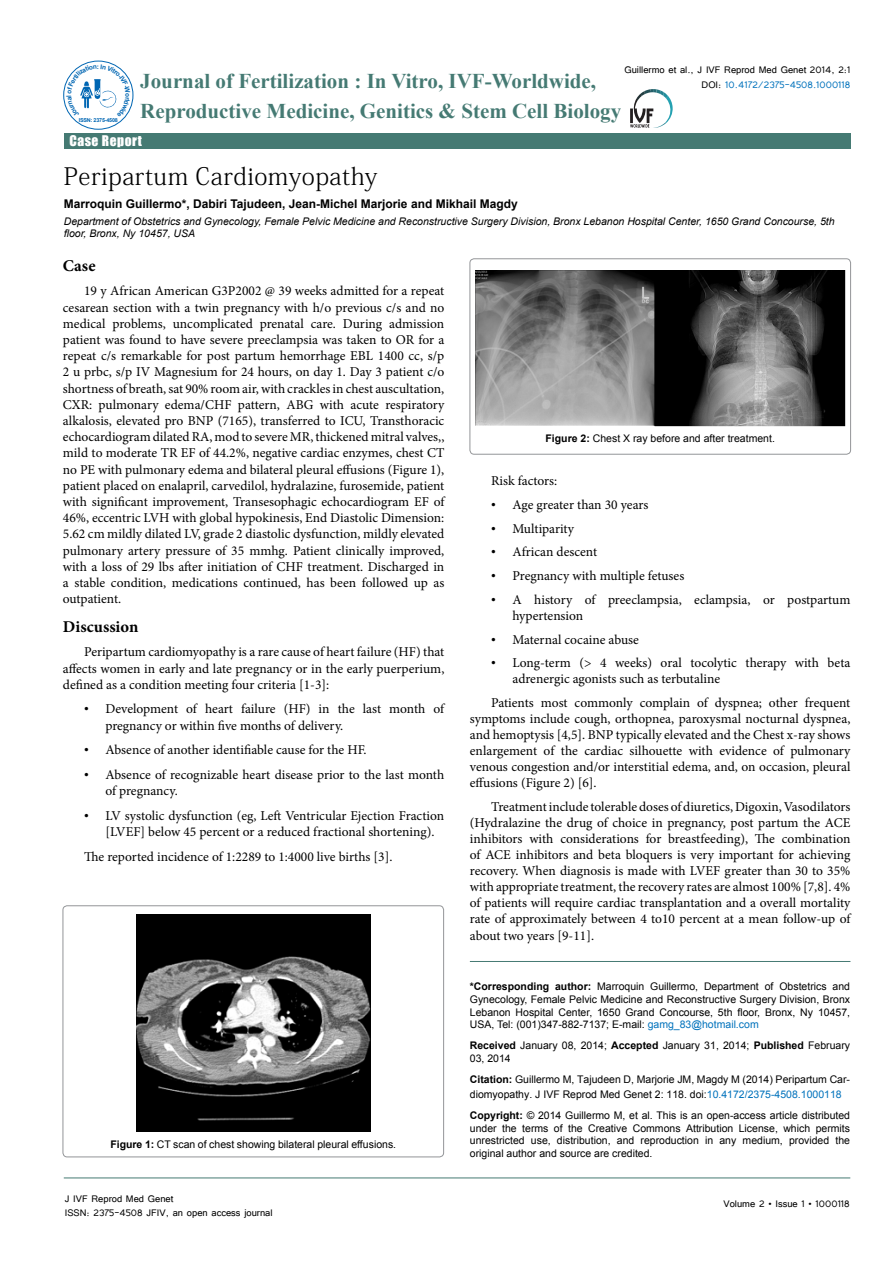
<style>
.page{position:relative;width:893px;height:1263px;background:#fff}
.page>*{position:absolute;margin:0;border:0;box-sizing:border-box;transform-origin:0 0}
.t1{font:24px "Adobe Fangsong Std";letter-spacing:.02em;color:#000}
.t2{font:700 21px/30px "Times New Roman";color:#457a73}
.SH{font:700 16.5px "Minion Pro";color:#000}
.Body_Text{font:13.5px/16.2px "Minion Pro";color:#000}
.t3{font:13.5px "Impact";letter-spacing:.04em;color:#fff}
.t4{font:12px/14.4px "Tunga";color:#000;text-align:right}
.t5{font:700 12px "Arial";color:#000}
.t6{font:10.5px/12.6px "Arial";color:#000;text-align:justify}
.t7{font:italic 10.5px/12.6px "Arial";color:#000}
.t8{font:700 6.6px "Arial";color:#0066b3}
.t9{font:700 6.45px "Arial";color:#0066b3}
.t10{font:700 5.4px "Arial";letter-spacing:-.04em;color:#0066b3}
.s1{color:#0072bc}
.s2{font-family:"Times New Roman"}
.s3{font-weight:700}
</style>
<div class="page">
<div style="left:64px;top:133px;width:786px;height:16px;background:#457a73"></div>
<hr style="left:64px;top:1178px;width:786px;height:1px;background:#457a73">
<div style="left:63px;top:61px;width:70px;height:69px;border:1px solid #0066b3;border-radius:50%"></div>
<svg style="left:630px;top:89px;width:43px;height:39px"></svg>
<hr style="left:470px;top:961px;width:380px;height:1px;background:#457a73">
<div style="left:470px;top:259px;width:381px;height:195px;border:1px solid #939598;border-radius:4px"></div>
<img style="left:475px;top:271px;width:370px;height:155px">
<div style="left:63px;top:906px;width:381px;height:251px;border:1px solid #939598;border-radius:4px"></div>
<img style="left:136px;top:915px;width:234px;height:217px">
<svg style="left:67px;top:64px;width:63px;height:53px"></svg>
<p class="t9" style="left:97px;top:62px;width:4px">:</p>
<p class="t8" style="left:132px;top:93px;width:5px;rotate:90deg">o</p>
<p class="t10" style="left:79px;top:117px;width:41px">ISSN: 2375-4508</p>
<p class="t4" style="left:624px;top:62px;width:227px">Guillermo et al., J IVF Reprod Med Genet 2014, 2:1<br>DOI: <span class="s1">10.4172/2375-4508.1000118</span></p>
<h2 class="t2" style="left:140px;top:65px;width:482px">Journal of Fertilization : In Vitro, IVF-Worldwide,<br>Reproductive Medicine, Genitics &amp; Stem Cell Biology</h2>
<p class="t3" style="left:69px;top:130px;width:74px">Case Report</p>
<p class="t1" style="left:64px;top:161px;width:315px">Peripartum Cardiomyopathy</p>
<p class="t5" style="left:64px;top:196px;width:455px">Marroquin Guillermo*, Dabiri Tajudeen, Jean-Michel Marjorie and Mikhail Magdy</p>
<p class="t7" style="left:64px;top:215px;width:772px">Department of Obstetrics and Gynecology, Female Pelvic Medicine and Reconstructive Surgery Division, Bronx Lebanon Hospital Center, 1650 Grand Concourse, 5th floor, Bronx, Ny 10457, USA</p>
<p class="SH" style="left:63px;top:254px;width:34px">Case</p>
<p class="Body_Text" style="left:63px;top:283px;width:383px;text-align:justify;text-indent:21px">19 y African American G3P2002 @ 39 weeks admitted for a repeat cesarean section with a twin pregnancy with h/o previous c/s and no medical problems, uncomplicated prenatal care. During admission patient was found to have severe preeclampsia was taken to OR for a repeat c/s remarkable for post partum hemorrhage EBL 1400 cc, s/p 2 u prbc, s/p IV Magnesium for 24 hours, on day 1. Day 3 patient c/o shortness of breath, sat 90% room air, with crackles in chest auscultation, CXR: pulmonary edema/CHF pattern, ABG with acute respiratory alkalosis, elevated pro BNP (7165), transferred to ICU, Transthoracic echocardiogram dilated RA, mod to severe MR, thickened mitral valves,, mild to moderate TR EF of 44.2%, negative cardiac enzymes, chest CT no PE with pulmonary edema and bilateral pleural effusions (Figure 1), patient placed on enalapril, carvedilol, hydralazine, furosemide, patient with significant improvement, Transesophagic echocardiogram EF of 46%, eccentric LVH with global hypokinesis, End Diastolic Dimension:<br>5.62 cm mildly dilated LV, grade 2 diastolic dysfunction, mildly elevated pulmonary artery pressure of 35 mmhg. Patient clinically improved, with a loss of 29 lbs after initiation of CHF treatment. Discharged in a stable condition, medications continued, has been followed up as outpatient.</p>
<p class="SH" style="left:63px;top:615px;width:77px">Discussion</p>
<p class="Body_Text" style="left:63px;top:644px;width:383px;text-align:justify;text-indent:21px">Peripartum cardiomyopathy is a rare cause of heart failure (HF) that affects women in early and late pregnancy or in the early puerperium, defined as a condition meeting four criteria [1-3]:</p>
<p class="Body_Text" style="left:105px;top:701px;width:340px;text-indent:-21px"><span class="s2">•</span> Development of heart failure (HF) in the last month of pregnancy or within five months of delivery.</p>
<p class="Body_Text" style="left:84px;top:742px;width:284px"><span class="s2">•</span> Absence of another identifiable cause for the HF.</p>
<p class="Body_Text" style="left:105px;top:767px;width:340px;text-indent:-21px"><span class="s2">•</span> Absence of recognizable heart disease prior to the last month of pregnancy.</p>
<p class="Body_Text" style="left:105px;top:807px;width:340px;text-indent:-21px"><span class="s2">•</span> LV systolic dysfunction (eg, Left Ventricular Ejection Fraction [LVEF] below 45 percent or a reduced fractional shortening).</p>
<p class="Body_Text" style="left:84px;top:848px;width:310px">The reported incidence of 1:2289 to 1:4000 live births [3].</p>
<p class="t6" style="left:110px;top:1138px;width:287px"><span class="s3">Figure 1:</span> CT scan of chest showing bilateral pleural effusions.</p>
<p class="t4" style="left:65px;top:1190px;width:209px;text-align:left">J IVF Reprod Med Genet<br>ISSN: 2375-4508 JFIV, an open access journal</p>
<p class="t6" style="left:546px;top:432px;width:231px"><span class="s3">Figure 2:</span> Chest X ray before and after treatment.</p>
<p class="Body_Text" style="left:491px;top:473px;width:68px">Risk factors:</p>
<p class="Body_Text" style="left:491px;top:497px;width:159px"><span class="s2">•</span> Age greater than 30 years</p>
<p class="Body_Text" style="left:491px;top:520px;width:84px"><span class="s2">•</span> Multiparity</p>
<p class="Body_Text" style="left:491px;top:544px;width:108px"><span class="s2">•</span> African descent</p>
<p class="Body_Text" style="left:491px;top:568px;width:195px"><span class="s2">•</span> Pregnancy with multiple fetuses</p>
<p class="Body_Text" style="left:512px;top:592px;width:340px;text-indent:-21px"><span class="s2">•</span> A history of preeclampsia, eclampsia, or postpartum hypertension</p>
<p class="Body_Text" style="left:491px;top:631px;width:149px"><span class="s2">•</span> Maternal cocaine abuse</p>
<p class="Body_Text" style="left:512px;top:655px;width:340px;text-indent:-21px"><span class="s2">•</span> Long-term (&gt; 4 weeks) oral tocolytic therapy with beta adrenergic agonists such as terbutaline</p>
<p class="Body_Text" style="left:470px;top:695px;width:382px;text-align:justify;text-indent:21px">Patients most commonly complain of dyspnea; other frequent symptoms include cough, orthopnea, paroxysmal nocturnal dyspnea, and hemoptysis [4,5]. BNP typically elevated and the Chest x-ray shows enlargement of the cardiac silhouette with evidence of pulmonary venous congestion and/or interstitial edema, and, on occasion, pleural effusions (Figure 2) [6].</p>
<p class="Body_Text" style="left:470px;top:799px;width:382px;text-align:justify;text-indent:21px">Treatment include tolerable doses of diuretics, Digoxin, Vasodilators (Hydralazine the drug of choice in pregnancy, post partum the ACE inhibitors with considerations for breastfeeding), The combination of ACE inhibitors and beta bloquers is very important for achieving recovery. When diagnosis is made with LVEF greater than 30 to 35% with appropriate treatment, the recovery rates are almost 100% [7,8]. 4% of patients will require cardiac transplantation and a overall mortality rate of approximately between 4 to10 percent at a mean follow-up of about two years [9-11].</p>
<p class="t6" style="left:470px;top:980px;width:382px"><span class="s3">*Corresponding author:</span> Marroquin Guillermo, Department of Obstetrics and Gynecology, Female Pelvic Medicine and Reconstructive Surgery Division, Bronx Lebanon Hospital Center, 1650 Grand Concourse, 5th floor, Bronx, Ny 10457, USA, Tel: (001)347-882-7137; E-mail: <span class="s1">gamg_83@hotmail.com</span></p>
<p class="t6" style="left:470px;top:1039px;width:382px"><span class="s3">Received</span> January 08, 2014; <span class="s3">Accepted</span> January 31, 2014; <span class="s3">Published</span> February<br>03, 2014</p>
<p class="t6" style="left:470px;top:1072px;width:382px;line-height:15px"><span class="s3">Citation:</span> Guillermo M, Tajudeen D, Marjorie JM, Magdy M (2014) Peripartum Car&shy;diomyopathy. J IVF Reprod Med Genet 2: 118. doi:<span class="s1">10.4172/2375-4508.1000118</span></p>
<p class="t6" style="left:470px;top:1109px;width:382px"><span class="s3">Copyright:</span> © 2014 Guillermo M, et al. This is an open-access article distributed under the terms of the Creative Commons Attribution License, which permits unrestricted use, distribution, and reproduction in any medium, provided the original author and source are credited.</p>
<p class="t4" style="left:723px;top:1196px;width:128px">Volume 2 • Issue 1 • 1000118</p>
</div>
